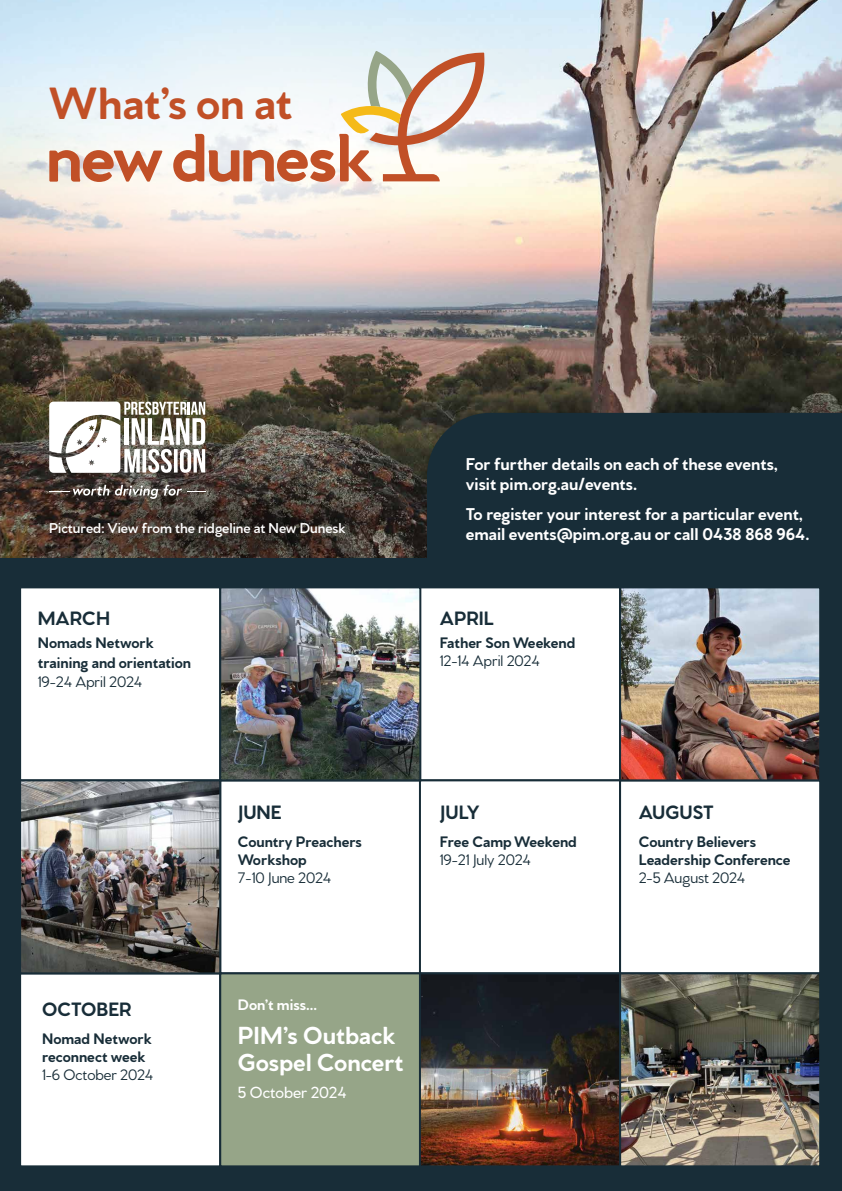
<style>
.page{position:relative;width:842px;height:1191px;background:#fff}
.page>*{position:absolute;margin:0;border:0;box-sizing:border-box;transform-origin:0 0}
.t1{font:700 47.5px "Venti CF";letter-spacing:-.005em;color:#c15027}
.t2{font:700 26px/27.2px "Venti CF";color:#fff}
.t3{font:700 20.3px "Venti CF";color:#182d38}
.t4{font:700 18px/20px "Venti CF";letter-spacing:-.005em;color:#fff}
.t5{font:500 17px "Venti CF";letter-spacing:-.005em;color:#fff}
.t6{font:700 16px/18px "Venti CF";letter-spacing:-.005em;color:#182d38}
.t7{font:16px "Venti CF";color:#182d38}
.t8{font:700 16px "Venti CF";color:#fff}
.t9{font:600 15px "Venti CF";color:#fff}
</style>
<div class="page">
<div style="left:0;top:558px;width:842px;height:633px;background:#182d38"></div>
<div style="left:19px;top:586px;width:202px;height:195px;background:#fff;border:2px solid #182d38"></div>
<div style="left:419px;top:586px;width:202px;height:195px;background:#fff;border:2px solid #182d38"></div>
<div style="left:219px;top:779px;width:202px;height:195px;background:#fff"></div>
<div style="left:419px;top:779px;width:202px;height:195px;background:#fff;border:2px solid #182d38"></div>
<div style="left:619px;top:779px;width:202px;height:195px;background:#fff;border:2px solid #182d38"></div>
<div style="left:19px;top:972px;width:202px;height:195px;background:#fff;border:2px solid #182d38"></div>
<div style="left:219px;top:972px;width:202px;height:195px;background:#96a588;border:2px solid #182d38"></div>
<img style="left:22px;top:782px;width:196px;height:189px">
<img style="left:422px;top:975px;width:396px;height:189px">
<img style="left:622px;top:589px;width:196px;height:189px">
<img style="left:222px;top:589px;width:196px;height:189px">
<img style="left:0;top:0;width:842px;height:558px">
<img style="left:0;top:0;width:612px;height:348px">
<div style="left:427px;top:413px;width:415px;height:145px;background:#182d38"></div>
<div style="left:219px;top:586px;width:202px;height:195px;border:2px solid #182d38"></div>
<div style="left:19px;top:779px;width:202px;height:195px;border:2px solid #182d38"></div>
<svg style="left:49px;top:150px;width:114px;height:32px"></svg>
<svg style="left:173px;top:51px;width:311px;height:131px"></svg>
<div style="left:619px;top:586px;width:202px;height:195px;border:2px solid #182d38"></div>
<div style="left:419px;top:972px;width:202px;height:195px;border:2px solid #182d38"></div>
<div style="left:619px;top:972px;width:202px;height:195px;border:2px solid #182d38"></div>
<svg style="left:17px;top:401px;width:406px;height:157px;background:#5b544b"></svg>
<h1 class="t1" style="left:49px;top:74px;width:245px">What’s on at</h1>
<p class="t9" style="left:49px;top:519px;width:298px">Pictured: View from the ridgeline at New Dunesk</p>
<p class="t4" style="left:466px;top:455px;width:314px">For further details on each of these events, visit pim.org.au/events.</p>
<p class="t4" style="left:466px;top:505px;width:345px">To register your interest for a particular event, email events@pim.org.au or call 0438 868 964.</p>
<p class="t3" style="left:38px;top:605px;width:74px">MARCH</p>
<p class="t3" style="left:440px;top:605px;width:56px">APRIL</p>
<p class="t6" style="left:38px;top:634px;width:155px;line-height:19.2px">Nomads Network training and orientation</p>
<p class="t7" style="left:38px;top:671px;width:106px">19-24 April 2024</p>
<p class="t3" style="left:42px;top:997px;width:91px">OCTOBER</p>
<p class="t6" style="left:42px;top:1030px;width:111px">Nomad Network reconnect week</p>
<p class="t7" style="left:42px;top:1065px;width:113px">1-6 October 2024</p>
<p class="t6" style="left:440px;top:634px;width:137px">Father Son Weekend</p>
<p class="t7" style="left:440px;top:651px;width:101px">12-14 April 2024</p>
<p class="t3" style="left:238px;top:799px;width:45px">JUNE</p>
<p class="t3" style="left:440px;top:799px;width:41px">JULY</p>
<p class="t3" style="left:639px;top:799px;width:76px">AUGUST</p>
<p class="t6" style="left:238px;top:833px;width:125px">Country Preachers<br>Workshop</p>
<p class="t7" style="left:238px;top:868px;width:95px">7-10 June 2024</p>
<p class="t6" style="left:440px;top:833px;width:139px">Free Camp Weekend</p>
<p class="t7" style="left:440px;top:850px;width:93px">19-21 July 2024</p>
<p class="t8" style="left:238px;top:995px;width:81px">Don’t miss...</p>
<h2 class="t2" style="left:238px;top:1022px;width:167px">PIM’s Outback<br>Gospel Concert</h2>
<p class="t5" style="left:238px;top:1081px;width:110px">5 October 2024</p>
<p class="t6" style="left:639px;top:833px;width:153px">Country Believers<br>Leadership Conference</p>
<p class="t7" style="left:639px;top:868px;width:108px">2-5 August 2024</p>
</div>
